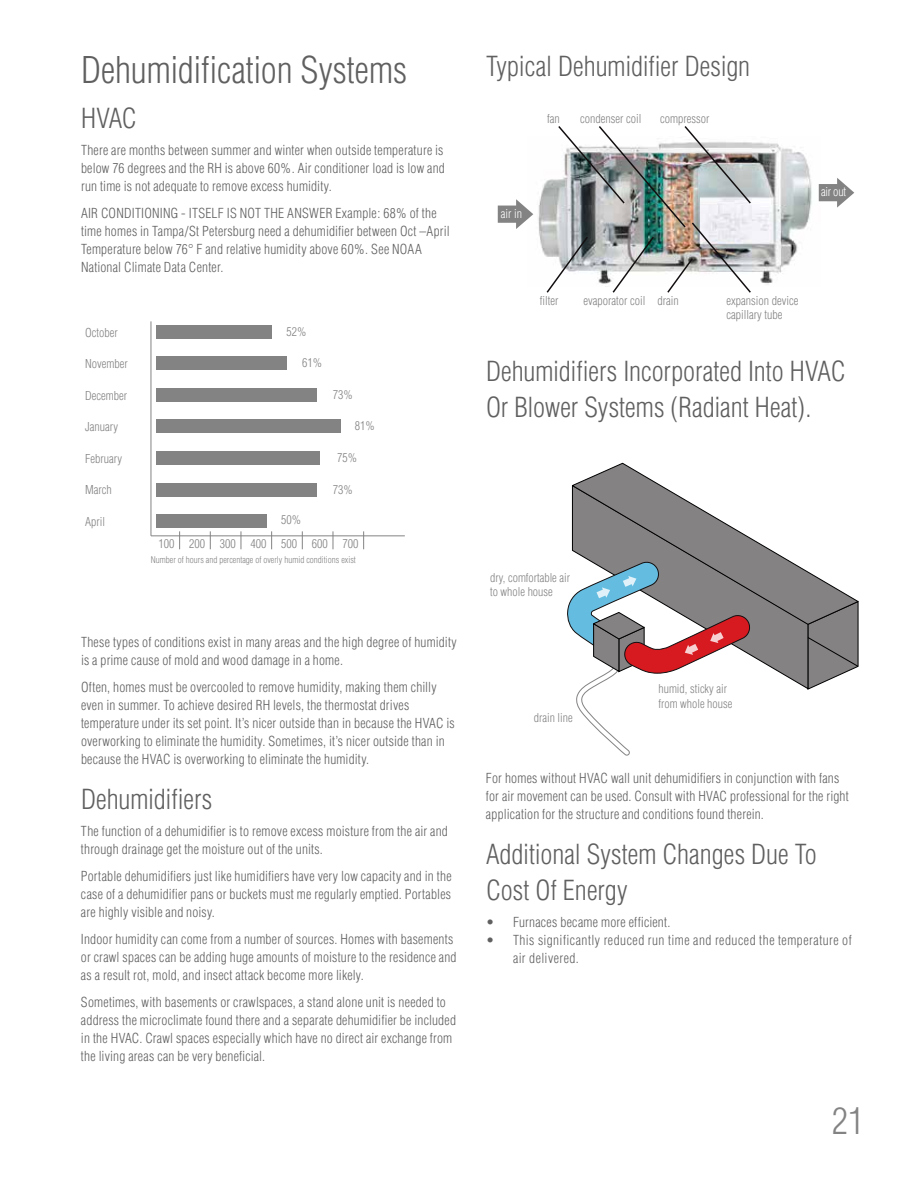
<style>
.page{position:relative;width:918px;height:1188px;background:#fff}
.page>*{position:absolute;margin:0;border:0;box-sizing:border-box;transform-origin:0 0}
.t1{font:300 condensed 36px "Helvetica";color:#616061}
.t2{font:300 condensed 36px "Helvetica";color:#848383}
.t3{font:300 condensed 27px/36px "Helvetica";color:#616061}
.t4{font:300 condensed 13.5px/18px "Helvetica";letter-spacing:.015em;color:#616061}
.t5{font:300 condensed 13.5px/18px "Helvetica";letter-spacing:.035em;color:#616061}
.t6{font:300 condensed 12px/14.4px "Helvetica";color:#848383}
.t7{font:300 condensed 12px "Helvetica";letter-spacing:-.025em;color:#fff}
.t8{font:300 condensed 11.85px/14.2px "Helvetica";color:#848383}
.t9{font:300 condensed 9px "Helvetica";color:#848383}
</style>
<div class="page">
<hr style="left:151px;top:321px;width:1px;height:215px;background:#848383">
<hr style="left:151px;top:536px;width:254px;height:1px;background:#848383">
<svg style="left:179px;top:531px;width:1px;height:18px"></svg>
<svg style="left:210px;top:531px;width:1px;height:18px"></svg>
<svg style="left:241px;top:531px;width:1px;height:18px"></svg>
<svg style="left:271px;top:531px;width:1px;height:18px"></svg>
<svg style="left:302px;top:531px;width:1px;height:18px"></svg>
<svg style="left:333px;top:531px;width:1px;height:18px"></svg>
<svg style="left:363px;top:531px;width:1px;height:18px"></svg>
<div style="left:156px;top:325px;width:116px;height:14px;background:#848383"></div>
<div style="left:156px;top:356px;width:131px;height:14px;background:#848383"></div>
<div style="left:156px;top:388px;width:161px;height:14px;background:#848383"></div>
<div style="left:156px;top:419px;width:185px;height:14px;background:#848383"></div>
<div style="left:156px;top:451px;width:164px;height:14px;background:#848383"></div>
<div style="left:156px;top:483px;width:161px;height:14px;background:#848383"></div>
<div style="left:156px;top:514px;width:111px;height:14px;background:#848383"></div>
<img style="left:533px;top:142px;width:286px;height:142px">
<svg style="left:498px;top:199px;width:35px;height:30px"></svg>
<svg style="left:819px;top:178px;width:35px;height:30px"></svg>
<img style="left:545px;top:126px;width:207px;height:167px">
<svg style="left:752px;top:625px;width:55px;height:64px"></svg>
<svg style="left:571px;top:462px;width:286px;height:163px"></svg>
<svg style="left:807px;top:600px;width:52px;height:90px;background:#8b898a"></svg>
<svg style="left:567px;top:560px;width:185px;height:196px"></svg>
<h1 class="t1" style="left:81px;top:47px;width:328px">Dehumidification Systems</h1>
<h2 class="t3" style="left:81px;top:100px;width:58px">HVAC</h2>
<p class="t4" style="left:81px;top:141px;width:365px;text-align:justify">There are months between summer and winter when outside temperature is below 76 degrees and the RH is above 60%. Air conditioner load is low and run time is not adequate to remove excess humidity.</p>
<p class="t4" style="left:81px;top:204px;width:370px">AIR CONDITIONING - ITSELF IS NOT THE ANSWER Example: 68% of the time homes in Tampa/St Petersburg need a dehumidifier between Oct –April Temperature below 76° F and relative humidity above 60%. See NOAA National Climate Data Center.</p>
<p class="t6" style="left:85px;top:325px;width:34px">October</p>
<p class="t6" style="left:85px;top:357px;width:44px">November</p>
<p class="t6" style="left:85px;top:388px;width:44px">December</p>
<p class="t6" style="left:85px;top:420px;width:34px">January</p>
<p class="t6" style="left:85px;top:451px;width:38px">February</p>
<p class="t6" style="left:85px;top:483px;width:28px">March</p>
<p class="t6" style="left:85px;top:514px;width:21px">April</p>
<p class="t6" style="left:159px;top:536px;width:17px">100</p>
<p class="t6" style="left:287px;top:324px;width:21px">52%</p>
<p class="t6" style="left:302px;top:355px;width:21px">61%</p>
<p class="t6" style="left:281px;top:513px;width:21px">50%</p>
<p class="t6" style="left:333px;top:387px;width:21px">73%</p>
<p class="t6" style="left:355px;top:418px;width:21px">81%</p>
<p class="t6" style="left:337px;top:450px;width:21px">75%</p>
<p class="t6" style="left:333px;top:482px;width:21px">73%</p>
<p class="t6" style="left:189px;top:536px;width:171px">200 300 400 500 600 700</p>
<p class="t9" style="left:151px;top:554px;width:206px">Number of hours and percentage of overly humid conditions exist</p>
<p class="t4" style="left:81px;top:633px;width:377px">These types of conditions exist in many areas and the high degree of humidity is a prime cause of mold and wood damage in a home.</p>
<p class="t4" style="left:81px;top:678px;width:375px">Often, homes must be overcooled to remove humidity, making them chilly even in summer. To achieve desired RH levels, the thermostat drives temperature under its set point. It’s nicer outside than in because the HVAC is overworking to eliminate the humidity. Sometimes, it’s nicer outside than in because the HVAC is overworking to eliminate the humidity.</p>
<h2 class="t3" style="left:81px;top:781px;width:133px">Dehumidifiers</h2>
<p class="t4" style="left:81px;top:822px;width:368px">The function of a dehumidifier is to remove excess moisture from the air and through drainage get the moisture out of the units.</p>
<p class="t4" style="left:81px;top:867px;width:372px;text-align:justify">Portable dehumidifiers just like humidifiers have very low capacity and in the case of a dehumidifier pans or buckets must me regularly emptied. Portables are highly visible and noisy.</p>
<p class="t4" style="left:81px;top:930px;width:377px">Indoor humidity can come from a number of sources. Homes with basements or crawl spaces can be adding huge amounts of moisture to the residence and as a result rot, mold, and insect attack become more likely.</p>
<p class="t4" style="left:81px;top:993px;width:377px">Sometimes, with basements or crawlspaces, a stand alone unit is needed to address the microclimate found there and a separate dehumidifier be included in the HVAC. Crawl spaces especially which have no direct air exchange from the living areas can be very beneficial.</p>
<h2 class="t3" style="left:486px;top:48px;width:266px">Typical Dehumidifier Design</h2>
<p class="t6" style="left:547px;top:112px;width:14px">fan</p>
<p class="t6" style="left:580px;top:112px;width:63px">condenser coil</p>
<p class="t6" style="left:660px;top:112px;width:51px">compressor</p>
<p class="t7" style="left:501px;top:206px;width:23px">air in</p>
<p class="t7" style="left:821px;top:184px;width:26px">air out</p>
<p class="t6" style="left:540px;top:293px;width:20px">filter</p>
<p class="t6" style="left:657px;top:293px;width:23px">drain</p>
<p class="t6" style="left:726px;top:293px;width:73px">expansion device capillary tube</p>
<p class="t6" style="left:584px;top:293px;width:63px">evaporator coil</p>
<h2 class="t3" style="left:486px;top:353px;width:361px">Dehumidifiers Incorporated Into HVAC<br>Or Blower Systems (Radiant Heat).</h2>
<p class="t8" style="left:490px;top:570px;width:82px">dry, comfortable air to whole house</p>
<p class="t8" style="left:534px;top:711px;width:40px">drain line</p>
<p class="t8" style="left:658px;top:682px;width:75px">humid, sticky air from whole house</p>
<p class="t4" style="left:486px;top:769px;width:364px">For homes without HVAC wall unit dehumidifiers in conjunction with fans for air movement can be used. Consult with HVAC professional for the right application for the structure and conditions found therein.</p>
<h2 class="t3" style="left:486px;top:836px;width:332px">Additional System Changes Due To<br>Cost Of Energy</h2>
<p class="t4" style="left:486px;top:913px;width:186px">• Furnaces became more efficient.</p>
<p class="t5" style="left:513px;top:931px;width:340px;text-indent:-27px">• This significantly reduced run time and reduced the temperature of air delivered.</p>
<h1 class="t2" style="left:832px;top:1098px;width:33px">21</h1>
</div>
